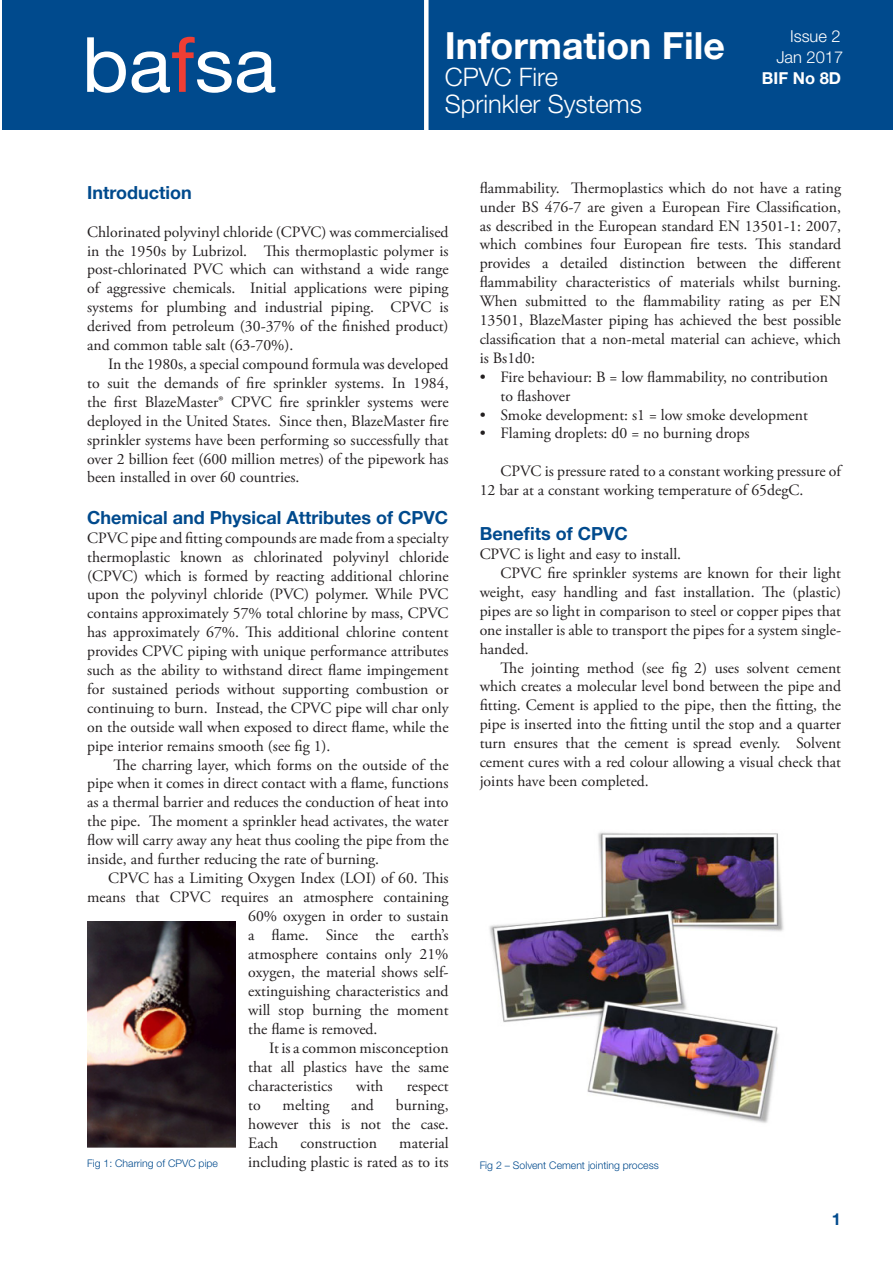
<style>
.page{position:relative;width:893px;height:1263px;background:#fff}
.page>*{position:absolute;margin:0;border:0;box-sizing:border-box;transform-origin:0 0}
.t1{font:700 37.5px "Helvetica Neue LT";color:#fff}
.t2{font:300 25.5px/27px "Helvetica Neue LT";color:#fff}
.t3{font:700 18px "Helvetica Neue";color:#004a8d}
.t4{font:300 16.5px/20.9px "Helvetica Neue LT";color:#fff;text-align:right}
.t5{font:700 16.5px "Helvetica Neue LT";color:#fff}
.t6{font:700 16.5px "Helvetica Neue";color:#004a8d}
.t7{font:15.75px/18.9px "Adobe Garamond Pro";color:#231f20;text-align:justify}
.t8{font:300 10.5px "Helvetica Neue LT";color:#004a8d}
</style>
<div class="page">
<div style="left:2px;top:0;width:891px;height:129px;background:#004a8d"></div>
<div style="left:424px;top:0;width:5px;height:140px;background:#fff"></div>
<svg style="left:87px;top:37px;width:39px;height:56px"></svg>
<svg style="left:132px;top:37px;width:143px;height:56px"></svg>
<img style="left:87px;top:922px;width:148px;height:226px">
<img style="left:489px;top:832px;width:295px;height:291px">
<h1 class="t1" style="left:445px;top:22px;width:282px">Information File</h1>
<h2 class="t2" style="left:445px;top:63px;width:199px">CPVC Fire<br>Sprinkler Systems</h2>
<p class="t4" style="left:776px;top:26px;width:68px">Issue 2<br>Jan 2017</p>
<p class="t5" style="left:762px;top:68px;width:81px">BIF No 8D</p>
<p class="t7" style="left:480px;top:179px;width:363px">flammability. Thermoplastics which do not have a rating under BS 476-7 are given a European Fire Classification, as described in the European standard EN 13501-1: 2007, which combines four European fire tests. This standard provides a detailed distinction between the different flammability characteristics of materials whilst burning.<br>When submitted to the flammability rating as per EN 13501, BlazeMaster piping has achieved the best possible classification that a non-metal material can achieve, which is Bs1d0:</p>
<p class="t7" style="left:501px;top:368px;width:329px;text-indent:-21px">• Fire behaviour: B = low flammability, no contribution to flashover</p>
<p class="t7" style="left:480px;top:406px;width:330px">• Smoke development: s1 = low smoke development</p>
<p class="t7" style="left:480px;top:425px;width:271px">• Flaming droplets: d0 = no burning drops</p>
<p class="t7" style="left:480px;top:462px;width:363px;text-indent:21px">CPVC is pressure rated to a constant working pressure of<br>12 bar at a constant working temperature of 65degC.</p>
<p class="t3" style="left:480px;top:520px;width:150px">Benefits of CPVC</p>
<p class="t7" style="left:480px;top:545px;width:203px">CPVC is light and easy to install.</p>
<p class="t7" style="left:501px;top:564px;width:342px">CPVC fire sprinkler systems are known for their light</p>
<p class="t7" style="left:480px;top:583px;width:363px">weight, easy handling and fast installation. The (plastic)</p>
<p class="t7" style="left:480px;top:602px;width:363px">pipes are so light in comparison to steel or copper pipes that</p>
<p class="t7" style="left:480px;top:621px;width:363px">one installer is able to transport the pipes for a system single-</p>
<p class="t7" style="left:480px;top:640px;width:50px">handed.</p>
<p class="t7" style="left:501px;top:659px;width:342px">The jointing method (see fig 2) uses solvent cement</p>
<p class="t7" style="left:480px;top:677px;width:363px">which creates a molecular level bond between the pipe and</p>
<p class="t7" style="left:480px;top:696px;width:363px">fitting. Cement is applied to the pipe, then the fitting, the</p>
<p class="t7" style="left:480px;top:715px;width:363px">pipe is inserted into the fitting until the stop and a quarter</p>
<p class="t7" style="left:480px;top:734px;width:363px">turn ensures that the cement is spread evenly. Solvent</p>
<p class="t7" style="left:480px;top:753px;width:363px">cement cures with a red colour allowing a visual check that</p>
<p class="t7" style="left:480px;top:772px;width:171px">joints have been completed.</p>
<p class="t3" style="left:87px;top:178px;width:106px">Introduction</p>
<p class="t7" style="left:87px;top:223px;width:363px">Chlorinated polyvinyl chloride (CPVC) was commercialised in the 1950s by Lubrizol. This thermoplastic polymer is post-chlorinated PVC which can withstand a wide range of aggressive chemicals. Initial applications were piping systems for plumbing and industrial piping. CPVC is derived from petroleum (30-37% of the finished product) and common table salt (63-70%).</p>
<p class="t7" style="left:87px;top:355px;width:363px;text-indent:21px">In the 1980s, a special compound formula was developed to suit the demands of fire sprinkler systems. In 1984, the first BlazeMaster® CPVC fire sprinkler systems were deployed in the United States. Since then, BlazeMaster fire sprinkler systems have been performing so successfully that over 2 billion feet (600 million metres) of the pipework has been installed in over 60 countries.</p>
<p class="t3" style="left:87px;top:503px;width:362px">Chemical and Physical Attributes of CPVC</p>
<p class="t7" style="left:87px;top:529px;width:363px">CPVC pipe and fitting compounds are made from a specialty thermoplastic known as chlorinated polyvinyl chloride (CPVC) which is formed by reacting additional chlorine upon the polyvinyl chloride (PVC) polymer. While PVC contains approximately 57% total chlorine by mass, CPVC has approximately 67%. This additional chlorine content provides CPVC piping with unique performance attributes such as the ability to withstand direct flame impingement for sustained periods without supporting combustion or continuing to burn. Instead, the CPVC pipe will char only on the outside wall when exposed to direct flame, while the pipe interior remains smooth (see fig 1).</p>
<p class="t7" style="left:87px;top:756px;width:363px;text-indent:26px">The charring layer, which forms on the outside of the pipe when it comes in direct contact with a flame, functions as a thermal barrier and reduces the conduction of heat into the pipe. The moment a sprinkler head activates, the water flow will carry away any heat thus cooling the pipe from the inside, and further reducing the rate of burning.</p>
<p class="t7" style="left:108px;top:869px;width:342px">CPVC has a Limiting Oxygen Index (LOI) of 60. This</p>
<p class="t7" style="left:87px;top:888px;width:363px">means that CPVC requires an atmosphere containing</p>
<p class="t7" style="left:248px;top:907px;width:202px">60% oxygen in order to sustain</p>
<p class="t7" style="left:248px;top:926px;width:202px">a flame. Since the earth’s</p>
<p class="t7" style="left:248px;top:945px;width:202px">atmosphere contains only 21%</p>
<p class="t7" style="left:248px;top:963px;width:202px">oxygen, the material shows self-</p>
<p class="t7" style="left:248px;top:982px;width:202px">extinguishing characteristics and</p>
<p class="t7" style="left:248px;top:1001px;width:202px">will stop burning the moment</p>
<p class="t7" style="left:248px;top:1020px;width:131px">the flame is removed.</p>
<p class="t7" style="left:269px;top:1039px;width:181px">It is a common misconception</p>
<p class="t7" style="left:248px;top:1058px;width:202px">that all plastics have the same</p>
<p class="t7" style="left:248px;top:1077px;width:86px">characteristics</p>
<p class="t7" style="left:356px;top:1077px;width:29px">with</p>
<p class="t7" style="left:407px;top:1077px;width:43px">respect</p>
<p class="t7" style="left:248px;top:1096px;width:14px">to</p>
<p class="t7" style="left:283px;top:1096px;width:48px">melting</p>
<p class="t7" style="left:351px;top:1096px;width:24px">and</p>
<p class="t7" style="left:248px;top:1096px;width:202px;text-indent:148px">burning, however this is not the case.<br>Each</p>
<p class="t7" style="left:248px;top:1134px;width:202px;text-align:right">material<br>including plastic is rated as to its</p>
<p class="t7" style="left:300px;top:1134px;width:78px">construction</p>
<p class="t8" style="left:87px;top:1157px;width:132px">Fig 1: Charring of CPVC pipe</p>
<p class="t8" style="left:480px;top:1158px;width:181px">Fig 2 – Solvent Cement jointing process</p>
<p class="t6" style="left:832px;top:1206px;width:11px">1</p>
</div>
